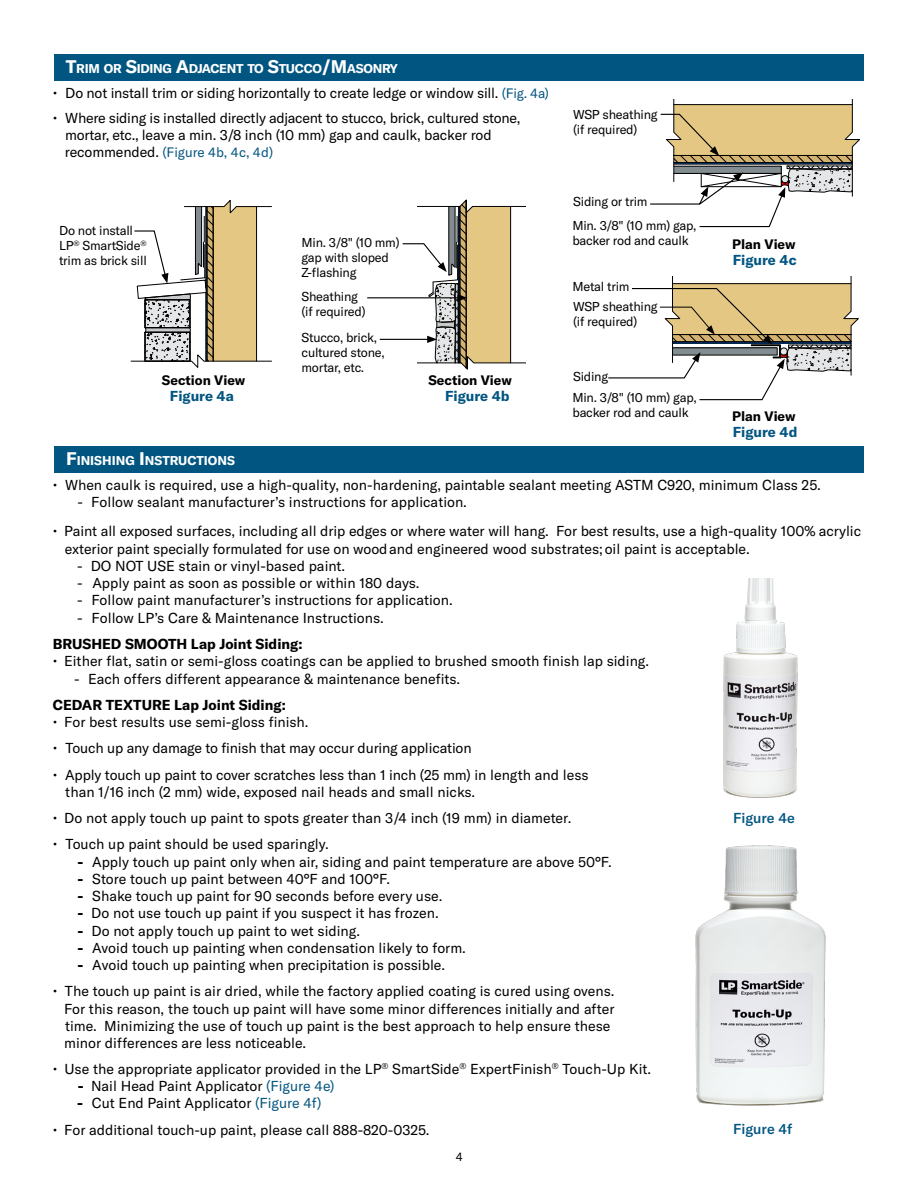
<style>
.page{position:relative;width:918px;height:1188px;background:#fff}
.page>*{position:absolute;margin:0;border:0;box-sizing:border-box;transform-origin:0 0}
.t1{font:14.25px/17.2px "GT America";color:#000}
.t2{font:14.25px/17.2px "GT America";letter-spacing:-.02em;color:#000}
.t3{font:14.25px "GT America";letter-spacing:-.015em;color:#000101}
.t4{font:700 14.25px "GT America";color:#000}
.t5{font:700 14.25px "GT America";color:#005581}
.t6{font:500 14.25px "GT America";color:#005581}
.t7{font:700 13.5px "GT America";color:#000}
.t8{font:13.5px "GT America";color:#055580}
.t9{font:12.75px/15px "GT America";letter-spacing:-.02em;color:#000}
.t10{font:700 12.6px "GT America";letter-spacing:-.02em;color:#fff}
.t11{font:700 12.6px "GT America";color:#fff}
.t12{font:12px "GT America";color:#000}
.s1{font-size:18px}
.s2{font-size:13.5px;color:#055580}
.s3{font-size:14.25px;color:#000}
.s4{font-weight:700}
.s5{color:#055580}
</style>
<div class="page">
<div style="left:54px;top:446px;width:810px;height:27px;background:#005581"></div>
<img style="left:695px;top:845px;width:131px;height:261px">
<img style="left:723px;top:578px;width:75px;height:220px">
<div style="left:54px;top:54px;width:810px;height:27px;background:#005581"></div>
<hr style="left:380px;top:339px;width:50px;height:1px;background:#000">
<hr style="left:367px;top:297px;width:93px;height:1px;background:#000">
<svg style="left:401px;top:200px;width:124px;height:169px"></svg>
<svg style="left:650px;top:99px;width:210px;height:129px"></svg>
<svg style="left:608px;top:277px;width:251px;height:124px"></svg>
<svg style="left:131px;top:200px;width:140px;height:168px"></svg>
<p class="t10" style="left:66px;top:61px;width:334px"><span class="s1">T</span>RIM OR <span class="s1">S</span>IDING <span class="s1">A</span>DJACENT TO <span class="s1">S</span>TUCCO<span class="s1">/M</span>ASONRY</p>
<p class="t3" style="left:53px;top:85px;width:498px">• Do not install trim or siding horizontally to create ledge or window sill. <span class="s2">(Fig. 4a)</span></p>
<p class="t2" style="left:65px;top:109px;width:457px;text-indent:-12px">• Where siding is installed directly adjacent to stucco, brick, cultured stone, mortar, etc., leave a min. 3/8 inch (10 mm) gap and caulk, backer rod</p>
<p class="t8" style="left:65px;top:145px;width:210px"><span class="s3">recommended.</span> (Figure 4b, 4c, 4d)</p>
<p class="t9" style="left:59px;top:223px;width:89px">Do not install<br>LP<sup>®</sup> SmartSide<sup>® </sup>trim as brick sill</p>
<p class="t9" style="left:302px;top:235px;width:100px">Min. 3/8" (10 mm) gap with sloped<br>Z-flashing</p>
<p class="t7" style="left:162px;top:371px;width:85px">Section View</p>
<p class="t5" style="left:170px;top:387px;width:65px">Figure 4a</p>
<p class="t9" style="left:302px;top:289px;width:66px">Sheathing (if required)</p>
<p class="t9" style="left:302px;top:330px;width:85px">Stucco, brick, cultured stone, mortar, etc.</p>
<p class="t7" style="left:428px;top:371px;width:85px">Section View</p>
<p class="t5" style="left:445px;top:387px;width:66px">Figure 4b</p>
<p class="t9" style="left:573px;top:107px;width:86px">WSP sheathing (if required)</p>
<p class="t9" style="left:572px;top:190px;width:126px;line-height:23.4px">Siding or trim<br>Min. 3/8" (10 mm) gap,</p>
<p class="t9" style="left:572px;top:233px;width:118px">backer rod and caulk</p>
<p class="t9" style="left:572px;top:279px;width:59px">Metal trim</p>
<p class="t9" style="left:573px;top:299px;width:86px">WSP sheathing (if required)</p>
<p class="t9" style="left:573px;top:369px;width:36px">Siding</p>
<p class="t9" style="left:572px;top:390px;width:126px">Min. 3/8" (10 mm) gap, backer rod and caulk</p>
<p class="t7" style="left:732px;top:236px;width:65px">Plan View</p>
<p class="t5" style="left:733px;top:251px;width:65px">Figure 4c</p>
<p class="t7" style="left:732px;top:408px;width:65px">Plan View</p>
<p class="t5" style="left:733px;top:423px;width:66px">Figure 4d</p>
<p class="t11" style="left:66px;top:452px;width:170px"><span class="s1">F</span>INISHING <span class="s1">I</span> NSTRUCTIONS</p>
<p class="t1" style="left:53px;top:476px;width:769px">• When caulk is required, use a high-quality, non-hardening, paintable sealant meeting ASTM C920, minimum Class 25.</p>
<p class="t1" style="left:78px;top:494px;width:391px">- Follow sealant manufacturer’s instructions for application.</p>
<p class="t1" style="left:65px;top:523px;width:798px;text-indent:-12px">• Paint all exposed surfaces, including all drip edges or where water will hang. For best results, use a high-quality 100% acrylic exterior paint specially formulated for use on wood and engineered wood substrates; oil paint is acceptable.</p>
<p class="t1" style="left:77px;top:557px;width:269px">- DO NOT USE stain or vinyl-based paint.</p>
<p class="t1" style="left:77px;top:575px;width:344px">- Apply paint as soon as possible or within 180 days.</p>
<p class="t1" style="left:77px;top:592px;width:377px">- Follow paint manufacturer’s instructions for application.</p>
<p class="t1" style="left:77px;top:609px;width:308px">- Follow LP’s Care &amp; Maintenance Instructions.</p>
<p class="t4" style="left:53px;top:635px;width:251px">BRUSHED SMOOTH Lap Joint Siding:</p>
<p class="t1" style="left:53px;top:653px;width:598px">• Either flat, satin or semi-gloss coatings can be applied to brushed smooth finish lap siding.</p>
<p class="t1" style="left:74px;top:670px;width:387px">- Each offers different appearance &amp; maintenance benefits.</p>
<p class="t4" style="left:53px;top:696px;width:234px">CEDAR TEXTURE Lap Joint Siding:</p>
<p class="t1" style="left:53px;top:713px;width:257px">• For best results use semi-gloss finish.</p>
<p class="t1" style="left:53px;top:740px;width:420px">• Touch up any damage to finish that may occur during application</p>
<p class="t1" style="left:65px;top:766px;width:525px;text-indent:-12px">• Apply touch up paint to cover scratches less than 1 inch (25 mm) in length and less than 1/16 inch (2 mm) wide, exposed nail heads and small nicks.</p>
<p class="t1" style="left:53px;top:809px;width:520px">• Do not apply touch up paint to spots greater than 3/4 inch (19 mm) in diameter.</p>
<p class="t1" style="left:53px;top:836px;width:277px">• Touch up paint should be used sparingly.</p>
<p class="t1" style="left:77px;top:853px;width:536px"><span class="s4">-</span> Apply touch up paint only when air, siding and paint temperature are above 50°F.</p>
<p class="t1" style="left:78px;top:870px;width:314px"><span class="s4">-</span> Store touch up paint between 40°F and 100°F.</p>
<p class="t1" style="left:78px;top:887px;width:366px"><span class="s4">-</span> Shake touch up paint for 90 seconds before every use.</p>
<p class="t1" style="left:78px;top:905px;width:363px"><span class="s4">-</span> Do not use touch up paint if you suspect it has frozen.</p>
<p class="t1" style="left:78px;top:922px;width:284px"><span class="s4">-</span> Do not apply touch up paint to wet siding.</p>
<p class="t1" style="left:78px;top:939px;width:390px"><span class="s4">-</span> Avoid touch up painting when condensation likely to form.</p>
<p class="t1" style="left:78px;top:956px;width:369px"><span class="s4">-</span> Avoid touch up painting when precipitation is possible.</p>
<p class="t1" style="left:64px;top:983px;width:552px;text-indent:-11px">• The touch up paint is air dried, while the factory applied coating is cured using ovens.<br>For this reason, the touch up paint will have some minor differences initially and after time. Minimizing the use of touch up paint is the best approach to help ensure these minor differences are less noticeable.</p>
<p class="t1" style="left:53px;top:1061px;width:600px">• Use the appropriate applicator provided in the LP<sup>®</sup> SmartSide<sup>®</sup> ExpertFinish<sup>®</sup> Touch-Up Kit.</p>
<p class="t1" style="left:78px;top:1078px;width:258px"><span class="s4">-</span> Nail Head Paint Applicator <span class="s5">(Figure 4e)</span></p>
<p class="t1" style="left:77px;top:1095px;width:246px"><span class="s4">-</span> Cut End Paint Applicator <span class="s5">(Figure 4f)</span></p>
<p class="t1" style="left:53px;top:1121px;width:378px">• For additional touch-up paint, please call 888-820-0325.</p>
<p class="t6" style="left:733px;top:1121px;width:61px">Figure 4f</p>
<p class="t6" style="left:733px;top:809px;width:63px">Figure 4e</p>
<p class="t12" style="left:456px;top:1150px;width:9px">4</p>
</div>
